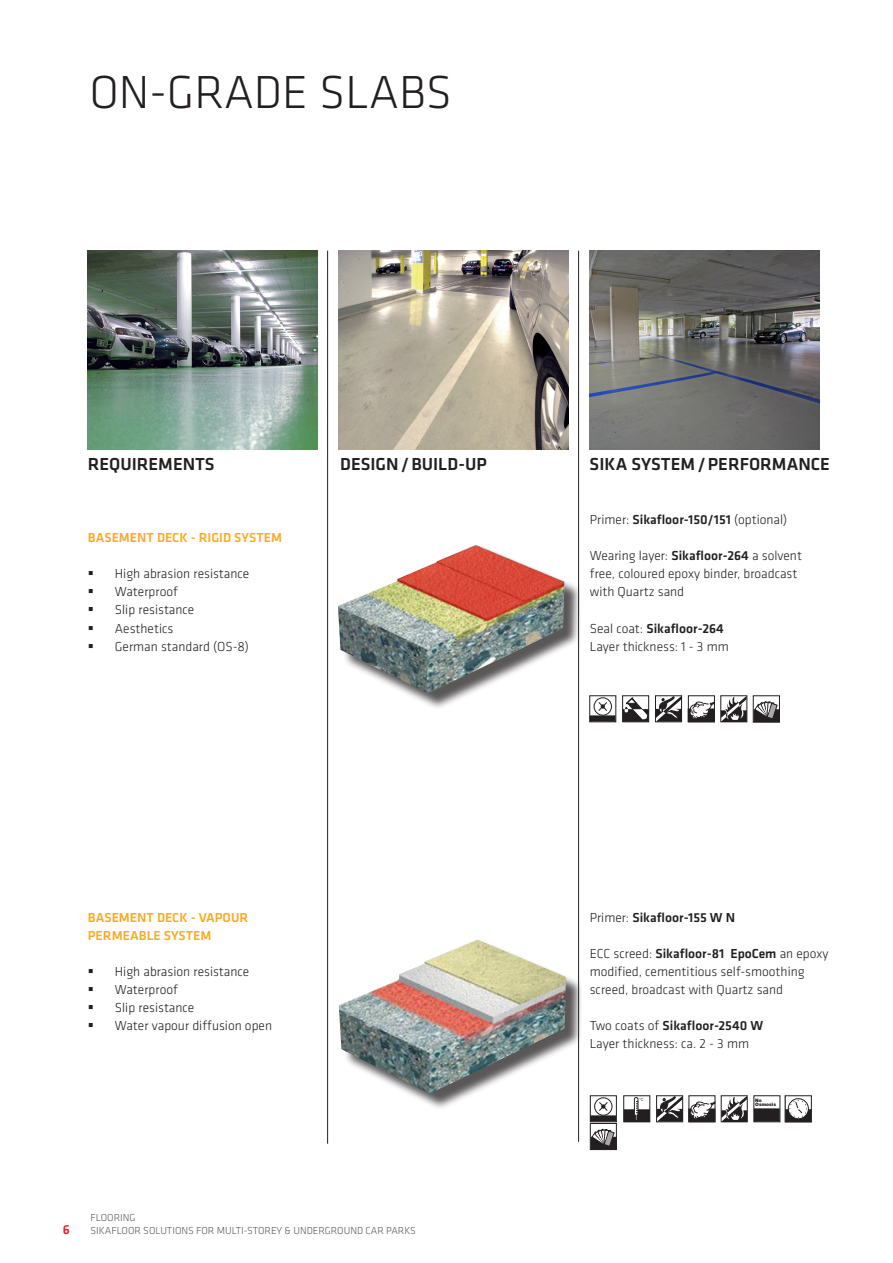
<style>
.page{position:relative;width:893px;height:1263px;background:#fff}
.page>*{position:absolute;margin:0;border:0;box-sizing:border-box;transform-origin:0 0}
.Heading{font:300 48px "Klavika";color:#231f20}
.Sub-title_2{font:500 18px "Klavika";color:#231f20}
.t1{font:300 13.5px/18px "Klavika";color:#231f20}
.t2{font:500 13.5px "Klavika";color:#231f20}
.t3{font:500 13.5px/18px "Klavika";color:#faab24}
.t4{font:500 13.5px "Klavika";color:#ee1d23}
.t5{font:300 10.5px/12.6px "Klavika";color:#57585a}
.t6{font:900 4.65px/4.5px "Helvetica Neue LT Pro";color:#231f20}
.s1{font-weight:500}
.s2{font-weight:300}
</style>
<div class="page">
<img style="left:88px;top:251px;width:229px;height:198px">
<img style="left:339px;top:251px;width:229px;height:198px">
<img style="left:590px;top:251px;width:229px;height:198px">
<div style="left:341px;top:547px;width:241px;height:163px;background:#231f20;opacity:.75"></div>
<img style="left:338px;top:544px;width:226px;height:149px">
<svg style="left:593px;top:698px;width:17px;height:17px"></svg>
<div style="left:589px;top:695px;width:27px;height:27px;border:1px solid #231f20"></div>
<div style="left:590px;top:715px;width:25px;height:6px;background:#231f20"></div>
<div style="left:594px;top:697px;width:18px;height:19px;border:1px solid #231f20;border-radius:50%"></div>
<svg style="left:597px;top:701px;width:11px;height:11px"></svg>
<div style="left:622px;top:695px;width:27px;height:27px;border:1px solid #231f20"></div>
<div style="left:623px;top:709px;width:26px;height:13px;background:#231f20"></div>
<svg style="left:624px;top:697px;width:25px;height:25px"></svg>
<div style="left:655px;top:695px;width:27px;height:27px;border:1px solid #231f20"></div>
<div style="left:656px;top:709px;width:26px;height:13px;background:#231f20"></div>
<svg style="left:656px;top:696px;width:25px;height:26px"></svg>
<div style="left:688px;top:695px;width:27px;height:27px;border:1px solid #231f20"></div>
<div style="left:688px;top:709px;width:26px;height:13px;border:1px solid #231f20"></div>
<svg style="left:690px;top:701px;width:25px;height:19px"></svg>
<div style="left:720px;top:695px;width:27px;height:27px;border:1px solid #231f20"></div>
<svg style="left:721px;top:696px;width:26px;height:26px"></svg>
<div style="left:753px;top:695px;width:27px;height:28px;border:1px solid #231f20"></div>
<div style="left:754px;top:709px;width:26px;height:13px;background:#231f20"></div>
<svg style="left:754px;top:700px;width:24px;height:18px"></svg>
<div style="left:341px;top:942px;width:242px;height:168px;background:#231f20;opacity:.75"></div>
<img style="left:339px;top:939px;width:227px;height:155px">
<svg style="left:596px;top:1097px;width:17px;height:18px"></svg>
<div style="left:590px;top:1095px;width:27px;height:27px;border:1px solid #231f20"></div>
<div style="left:590px;top:1115px;width:26px;height:6px;background:#231f20"></div>
<div style="left:594px;top:1097px;width:18px;height:19px;border:1px solid #231f20;border-radius:50%"></div>
<svg style="left:598px;top:1101px;width:11px;height:11px"></svg>
<div style="left:623px;top:1095px;width:27px;height:27px;border:1px solid #231f20"></div>
<div style="left:624px;top:1109px;width:26px;height:13px;background:#231f20"></div>
<svg style="left:634px;top:1097px;width:9px;height:24px"></svg>
<div style="left:656px;top:1095px;width:27px;height:27px;border:1px solid #231f20"></div>
<svg style="left:657px;top:1096px;width:26px;height:26px"></svg>
<div style="left:688px;top:1095px;width:27px;height:27px;border:1px solid #231f20"></div>
<div style="left:688px;top:1109px;width:27px;height:13px;border:1px solid #231f20"></div>
<svg style="left:690px;top:1101px;width:25px;height:19px"></svg>
<div style="left:721px;top:1095px;width:27px;height:27px;border:1px solid #231f20"></div>
<svg style="left:721px;top:1096px;width:26px;height:26px"></svg>
<div style="left:753px;top:1095px;width:27px;height:27px;border:1px solid #231f20"></div>
<div style="left:754px;top:1108px;width:26px;height:14px;background:#231f20"></div>
<div style="left:785px;top:1095px;width:27px;height:27px;border:1px solid #231f20"></div>
<div style="left:785px;top:1109px;width:26px;height:13px;background:#231f20"></div>
<div style="left:788px;top:1098px;width:21px;height:21px;border:1px solid #231f20;border-radius:50%"></div>
<svg style="left:789px;top:1100px;width:18px;height:18px"></svg>
<div style="left:590px;top:1123px;width:27px;height:27px;border:1px solid #231f20"></div>
<div style="left:591px;top:1137px;width:26px;height:12px;background:#231f20"></div>
<svg style="left:591px;top:1128px;width:24px;height:18px"></svg>
<hr style="left:327px;top:251px;width:1px;height:893px;background:#231f20">
<hr style="left:578px;top:251px;width:1px;height:891px;background:#231f20">
<p class="Heading" style="left:89px;top:66px;width:364px">ON-GRADE SLABS</p>
<p class="Sub-title_2" style="left:340px;top:454px;width:148px">DESIGN/BUILD-UP</p>
<p class="Sub-title_2" style="left:88px;top:454px;width:128px">REQUIREMENTS</p>
<p class="Sub-title_2" style="left:590px;top:454px;width:242px">SIKA SYSTEM/PERFORMANCE</p>
<p class="t3" style="left:88px;top:529px;width:196px">BASEMENT DECK - RIGID SYSTEM</p>
<p class="t1" style="left:115px;top:565px;width:136px">High abrasion resistance</p>
<p class="t1" style="left:115px;top:583px;width:65px">Waterproof</p>
<p class="t1" style="left:115px;top:601px;width:81px">Slip resistance</p>
<p class="t1" style="left:115px;top:619px;width:60px">Aesthetics</p>
<p class="t1" style="left:115px;top:637px;width:136px">German standard (OS-8)</p>
<p class="t3" style="left:88px;top:908px;width:162px">BASEMENT DECK - VAPOUR<br>PERMEABLE SYSTEM</p>
<p class="t1" style="left:115px;top:963px;width:136px">High abrasion resistance</p>
<p class="t1" style="left:115px;top:981px;width:65px">Waterproof</p>
<p class="t1" style="left:115px;top:999px;width:81px">Slip resistance</p>
<p class="t1" style="left:115px;top:1017px;width:159px">Water vapour diffusion open</p>
<p class="t4" style="left:63px;top:1222px;width:9px">6</p>
<p class="t5" style="left:91px;top:1212px;width:327px">FLOORING<br>SIKAFLOOR SOLUTIONS FOR MULTI-STOREY &amp; UNDERGROUND CAR PARKS</p>
<p class="t1" style="left:590px;top:511px;width:199px">Primer: <span class="s1">Sikafloor-150/151</span> (optional)</p>
<p class="t1" style="left:590px;top:547px;width:214px">Wearing layer: <span class="s1">Sikafloor-264</span> a solvent free, coloured epoxy binder, broadcast with Quartz sand</p>
<p class="t2" style="left:590px;top:621px;width:136px"><span class="s2">Seal coat:</span> Sikafloor-264</p>
<p class="t1" style="left:590px;top:637px;width:140px">Layer thickness: 1 - 3 mm</p>
<p class="t2" style="left:590px;top:910px;width:147px"><span class="s2">Primer:</span> Sikafloor-155 W N</p>
<p class="t1" style="left:590px;top:945px;width:240px">ECC screed: <span class="s1">Sikafloor-81 EpoCem</span> an epoxy modified, cementitious self-smoothing screed, broadcast with Quartz sand</p>
<p class="t2" style="left:590px;top:1018px;width:175px"><span class="s2">Two coats of</span> Sikafloor-2540 W</p>
<p class="t1" style="left:590px;top:1035px;width:161px">Layer thickness: ca. 2 - 3 mm</p>
<p class="t6" style="left:755px;top:1098px;width:22px">No<br>Osmosis</p>
</div>
